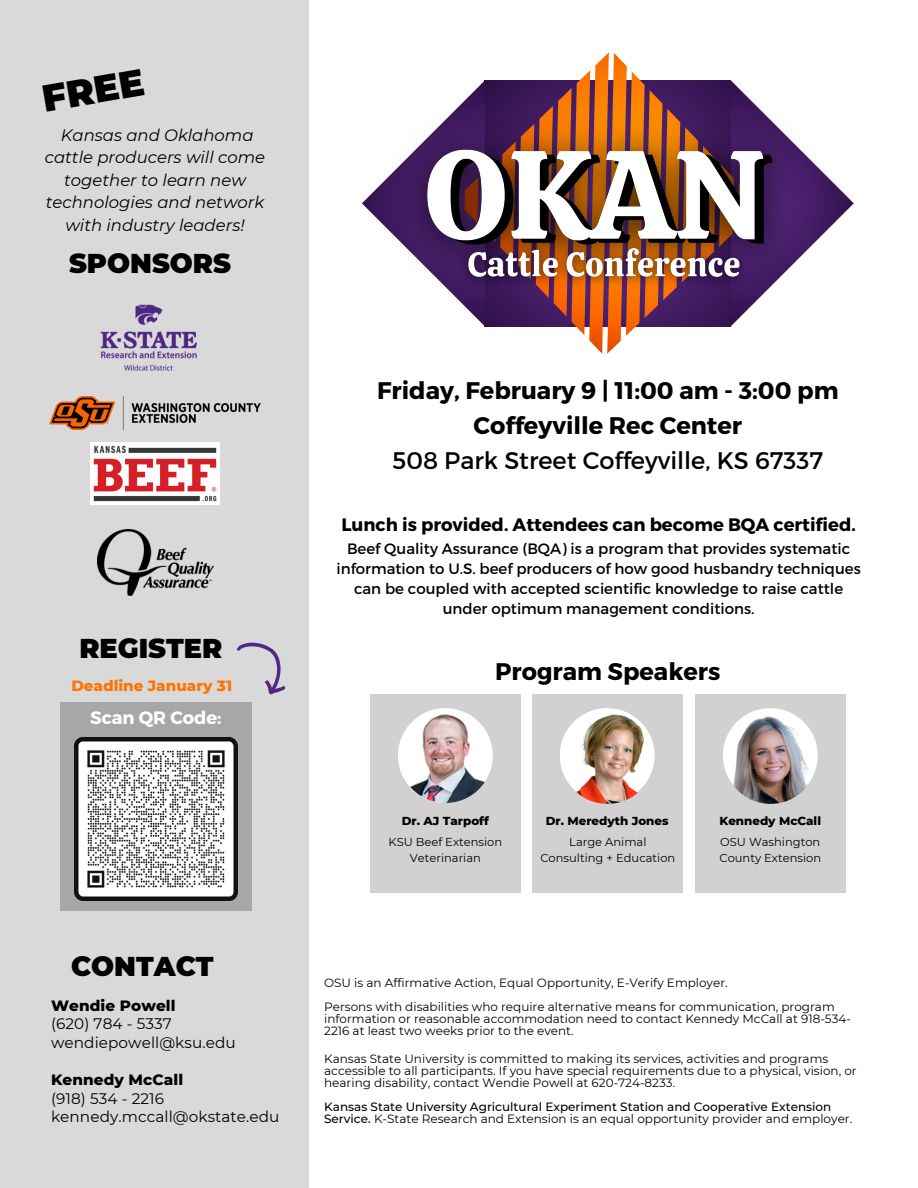
<style>
.page{position:relative;width:918px;height:1188px;background:#fff}
.page>*{position:absolute;margin:0;border:0;box-sizing:border-box;transform-origin:0 0}
.t1{font:900 37.5px "Montserrat";color:#000}
.t2{font:900 27.15px "Montserrat";color:#000}
.t3{font:700 24px "Montserrat";color:#000}
.t4{font:24px "Montserrat";color:#000}
.t5{font:700 18px "Montserrat";color:#000}
.t6{font:700 17.85px "Montserrat";color:#fff}
.t7{font:italic 16.5px/22.5px "Montserrat";color:#000;text-align:center}
.t8{font:15.3px "Montserrat";letter-spacing:.005em;color:#000}
.t9{font:800 15.3px "Montserrat";letter-spacing:.005em;color:#000}
.t10{font:800 15.15px "Montserrat";color:#ff7300}
.t11{font:15px/20.2px "Montserrat";color:#000;text-align:center}
.t12{font:12px/12px "Montserrat";color:#000}
.t13{font:500 12px/12px "Montserrat";color:#000}
.t14{font:800 11.85px "Montserrat";color:#000}
.t15{font:11.55px/15.8px "Montserrat";color:#000;text-align:center}
.s1{font-weight:400}
</style>
<div class="page">
<div style="left:0;top:0;width:309px;height:1188px;background:#d9d9d9"></div>
<img style="left:362px;top:176px;width:492px;height:54px">
<img style="left:461px;top:52px;width:293px;height:302px">
<img style="left:459px;top:167px;width:368px;height:136px">
<img style="left:374px;top:101px;width:444px;height:200px">
<img style="left:454px;top:235px;width:302px;height:59px">
<div style="left:60px;top:702px;width:192px;height:208px;background:#a7a7a7"></div>
<svg style="left:236px;top:642px;width:50px;height:53px"></svg>
<img style="left:75px;top:737px;width:163px;height:163px">
<img style="left:50px;top:396px;width:210px;height:34px">
<img style="left:90px;top:443px;width:130px;height:62px">
<img style="left:100px;top:304px;width:97px;height:67px">
<img style="left:97px;top:529px;width:116px;height:67px">
<div style="left:370px;top:694px;width:151px;height:199px;background:#d1d1d1"></div>
<img style="left:399px;top:709px;width:94px;height:94px;border-radius:50%">
<div style="left:532px;top:694px;width:150px;height:199px;background:#d1d1d1"></div>
<div style="left:695px;top:694px;width:151px;height:199px;background:#d1d1d1"></div>
<svg style="left:723px;top:708px;width:95px;height:95px"></svg>
<img style="left:560px;top:710px;width:95px;height:94px;border-radius:50%">
<img style="left:724px;top:710px;width:94px;height:94px;border-radius:50%">
<p class="t1" style="left:39px;top:76px;width:104px;rotate:-10deg">FREE</p>
<p class="t7" style="left:45px;top:124px;width:222px">Kansas and Oklahoma cattle producers will come together to learn new technologies and network with industry leaders!</p>
<p class="t2" style="left:69px;top:246px;width:163px">SPONSORS</p>
<p class="t2" style="left:79px;top:631px;width:145px">REGISTER</p>
<p class="t10" style="left:71px;top:676px;width:162px">Deadline January 31</p>
<p class="t6" style="left:90px;top:706px;width:133px">Scan QR Code:</p>
<p class="t2" style="left:71px;top:950px;width:144px">CONTACT</p>
<p class="t9" style="left:51px;top:996px;width:126px">Wendie Powell</p>
<p class="t8" style="left:51px;top:1015px;width:122px">(620) 784 - 5337</p>
<p class="t8" style="left:51px;top:1033px;width:186px">wendiepowell@ksu.edu</p>
<p class="t9" style="left:51px;top:1070px;width:134px">Kennedy McCall</p>
<p class="t8" style="left:51px;top:1089px;width:115px">(918) 534 - 2216</p>
<p class="t8" style="left:51px;top:1108px;width:230px">kennedy.mccall@okstate.edu</p>
<p class="t3" style="left:377px;top:375px;width:463px">Friday, February 9 | 11:00 am - 3:00 pm</p>
<p class="t3" style="left:474px;top:410px;width:270px">Coffeyville Rec Center</p>
<p class="t4" style="left:393px;top:445px;width:432px">508 Park Street Coffeyville, KS 67337</p>
<p class="t5" style="left:341px;top:513px;width:516px">Lunch is provided. Attendees can become BQA certified.</p>
<p class="t11" style="left:336px;top:537px;width:526px">Beef Quality Assurance (BQA) is a program that provides systematic information to U.S. beef producers of how good husbandry techniques can be coupled with accepted scientific knowledge to raise cattle under optimum management conditions.</p>
<p class="t3" style="left:495px;top:656px;width:227px">Program Speakers</p>
<p class="t14" style="left:402px;top:814px;width:88px">Dr. AJ Tarpoff</p>
<p class="t15" style="left:389px;top:834px;width:115px">KSU Beef Extension<br>Veterinarian</p>
<p class="t14" style="left:546px;top:814px;width:124px">Dr. Meredyth Jones</p>
<p class="t15" style="left:540px;top:834px;width:136px">Large Animal<br>Consulting + Education</p>
<p class="t14" style="left:720px;top:814px;width:103px">Kennedy McCall</p>
<p class="t15" style="left:719px;top:834px;width:103px;text-align:left">OSU Washington<br>County Extension</p>
<p class="t12" style="left:324px;top:976px;width:405px">OSU is an Affirmative Action, Equal Opportunity, E-Verify Employer.</p>
<p class="t12" style="left:324px;top:1000px;width:528px">Persons with disabilities who require alternative means for communication, program information or reasonable accommodation need to contact Kennedy McCall at 918-534-<br>2216 at least two weeks prior to the event.</p>
<p class="t12" style="left:324px;top:1052px;width:534px">Kansas State University is committed to making its services, activities and programs accessible to all participants. If you have special requirements due to a physical, vision, or hearing disability, contact Wendie Powell at 620-724-8233.</p>
<p class="t13" style="left:324px;top:1100px;width:530px">Kansas State University Agricultural Experiment Station and Cooperative Extension<br>Service. <span class="s1">K-State Research and Extension is an equal opportunity provider and employer.</span></p>
</div>
